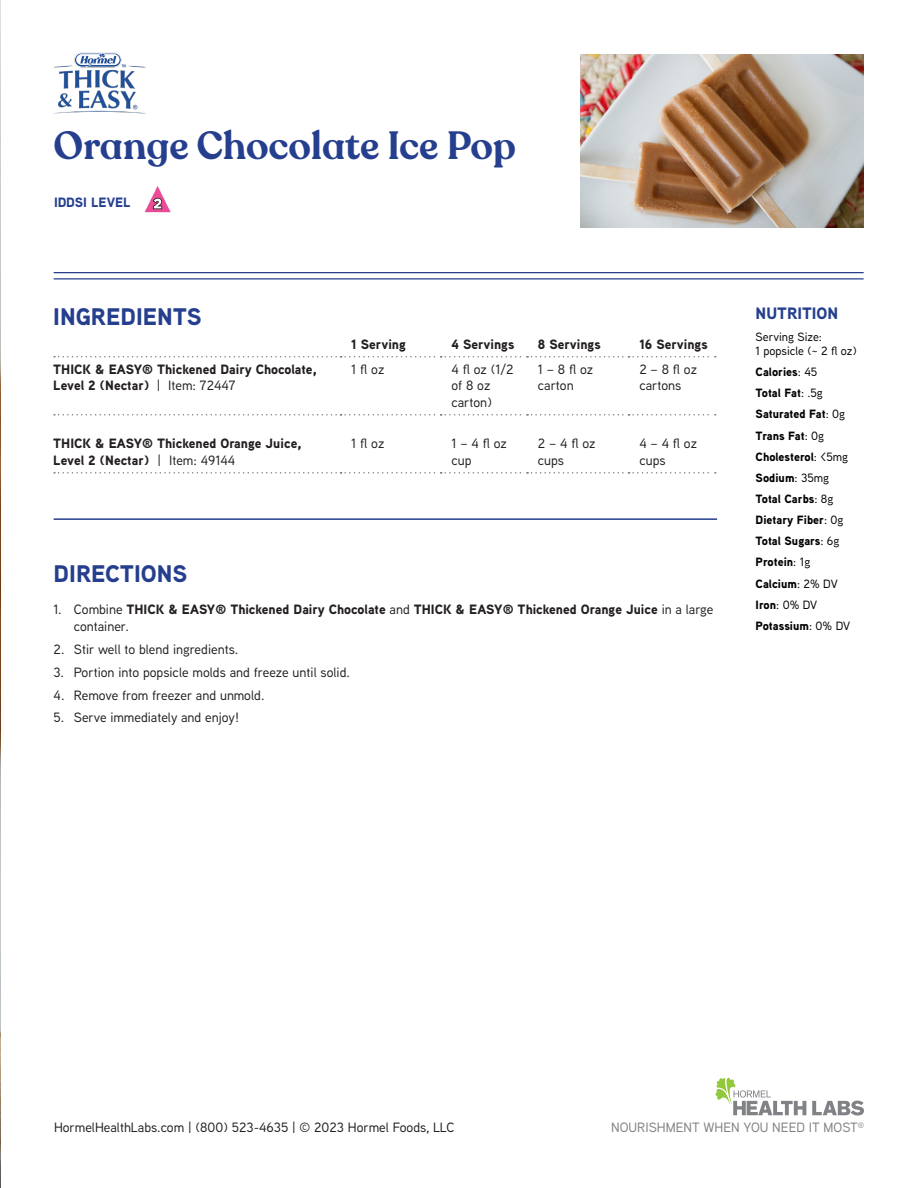
<style>
.page{position:relative;width:918px;height:1188px;background:#fff}
.page>*{position:absolute;margin:0;border:0;box-sizing:border-box;transform-origin:0 0}
.t1{font:600 39px "Recoleta Alt";color:#253f8e}
.SUB_HEADER{font:900 24px "Aaux Next";color:#253f8e}
.NUTRITION_SUB{font:900 16.5px "Aaux Next";color:#253f8e}
.t2{font:500 13.5px/16.2px "Aaux Next";color:#231f20}
.t3{font:900 13.5px/16.2px "Aaux Next";color:#231f20}
.t4{font:500 13.5px "Aaux Next";color:#808285}
.INDICATOR{font:900 13.5px "Aaux Next";color:#253f8e}
.NUTRITION{font:900 12px "Aaux Next";color:#000}
.NUTRITION-2{font:500 12px/14.4px "Aaux Next";color:#000}
.s1{font-weight:500}
.s2{font-weight:900}
</style>
<div class="page">
<img style="left:0;top:0;width:1px;height:1057px">
<img style="left:580px;top:54px;width:284px;height:174px">
<svg style="left:54px;top:356px;width:662px;height:2px"></svg>
<svg style="left:54px;top:414px;width:662px;height:2px"></svg>
<svg style="left:54px;top:472px;width:662px;height:2px"></svg>
<hr style="left:54px;top:272px;width:810px;height:1px;background:#253f8e">
<hr style="left:54px;top:278px;width:810px;height:1px;background:#253f8e">
<hr style="left:54px;top:518px;width:663px;height:2px;background:#253f8e">
<img style="left:54px;top:52px;width:92px;height:62px">
<img style="left:144px;top:186px;width:27px;height:27px">
<hr style="left:0;top:1057px;width:1px;height:131px;background:#000">
<svg style="left:715px;top:1078px;width:91px;height:37px"></svg>
<svg style="left:812px;top:1101px;width:52px;height:15px"></svg>
<p class="t1" style="left:54px;top:121px;width:464px">Orange Chocolate Ice Pop</p>
<p class="INDICATOR" style="left:54px;top:192px;width:78px">IDDSI LEVEL</p>
<p class="SUB_HEADER" style="left:53px;top:299px;width:150px">INGREDIENTS</p>
<p class="t3" style="left:351px;top:336px;width:56px">1 Serving</p>
<p class="t3" style="left:451px;top:336px;width:64px">4 Servings</p>
<p class="t3" style="left:538px;top:336px;width:64px">8 Servings</p>
<p class="t3" style="left:639px;top:336px;width:70px">16 Servings</p>
<p class="t3" style="left:53px;top:361px;width:265px">THICK &amp; EASY® Thickened Dairy Chocolate,<br>Level 2 (Nectar) <span class="s1">| Item: 72447</span></p>
<p class="t2" style="left:351px;top:361px;width:35px">1 fl oz</p>
<p class="t2" style="left:451px;top:361px;width:64px">4 fl oz (1/2 of 8 oz carton)</p>
<p class="t2" style="left:538px;top:361px;width:57px">1 – 8 fl oz carton</p>
<p class="t2" style="left:639px;top:361px;width:59px">2 – 8 fl oz cartons</p>
<p class="t3" style="left:53px;top:435px;width:250px">THICK &amp; EASY® Thickened Orange Juice,<br>Level 2 (Nectar) <span class="s1">| Item: 49144</span></p>
<p class="t2" style="left:351px;top:435px;width:35px">1 fl oz</p>
<p class="t2" style="left:451px;top:435px;width:57px">1 – 4 fl oz cup</p>
<p class="t2" style="left:538px;top:435px;width:59px">2 – 4 fl oz cups</p>
<p class="t2" style="left:639px;top:435px;width:59px">4 – 4 fl oz cups</p>
<p class="SUB_HEADER" style="left:54px;top:556px;width:135px">DIRECTIONS</p>
<p class="t3" style="left:74px;top:601px;width:641px;text-indent:-20px"><span class="s1">1. Combine</span> THICK &amp; EASY® Thickened Dairy Chocolate <span class="s1">and</span> THICK &amp; EASY® Thickened Orange Juice <span class="s1">in a large container.</span></p>
<p class="t2" style="left:54px;top:640px;width:186px">2. Stir well to blend ingredients.</p>
<p class="t2" style="left:54px;top:663px;width:298px">3. Portion into popsicle molds and freeze until solid.</p>
<p class="t2" style="left:54px;top:686px;width:212px">4. Remove from freezer and unmold.</p>
<p class="t2" style="left:54px;top:709px;width:187px">5. Serve immediately and enjoy!</p>
<p class="NUTRITION_SUB" style="left:756px;top:302px;width:84px">NUTRITION</p>
<p class="NUTRITION-2" style="left:756px;top:329px;width:103px">Serving Size:<br>1 popsicle (~ 2 fl oz)</p>
<p class="NUTRITION" style="left:756px;top:363px;width:63px">Calories<span class="s1">: 45</span></p>
<p class="NUTRITION" style="left:756px;top:384px;width:69px">Total Fat<span class="s1">: .5g</span></p>
<p class="NUTRITION" style="left:756px;top:406px;width:91px">Saturated Fat<span class="s1">: 0g</span></p>
<p class="NUTRITION" style="left:756px;top:427px;width:70px">Trans Fat<span class="s1">: 0g</span></p>
<p class="NUTRITION" style="left:756px;top:448px;width:94px">Cholesterol<span class="s1">: &lt;5mg</span></p>
<p class="NUTRITION" style="left:756px;top:469px;width:75px">Sodium<span class="s1">: 35mg</span></p>
<p class="NUTRITION" style="left:756px;top:490px;width:79px">Total Carbs<span class="s1">: 8g</span></p>
<p class="NUTRITION" style="left:756px;top:511px;width:89px">Dietary Fiber<span class="s1">: 0g</span></p>
<p class="NUTRITION" style="left:756px;top:532px;width:85px">Total Sugars<span class="s1">: 6g</span></p>
<p class="NUTRITION" style="left:756px;top:554px;width:56px">Protein<span class="s1">: 1g</span></p>
<p class="NUTRITION" style="left:756px;top:575px;width:84px">Calcium<span class="s1">: 2% DV</span></p>
<p class="NUTRITION-2" style="left:756px;top:597px;width:63px"><span class="s2">Iron</span>: 0% DV</p>
<p class="NUTRITION" style="left:756px;top:617px;width:96px">Potassium<span class="s1">: 0% DV</span></p>
<p class="t2" style="left:54px;top:1119px;width:402px">HormelHealthLabs.com | (800) 523-4635 | © 2023 Hormel Foods, LLC</p>
<p class="t4" style="left:611px;top:1118px;width:254px">NOURISHMENT WHEN YOU NEED IT MOST<sup>®</sup></p>
</div>
